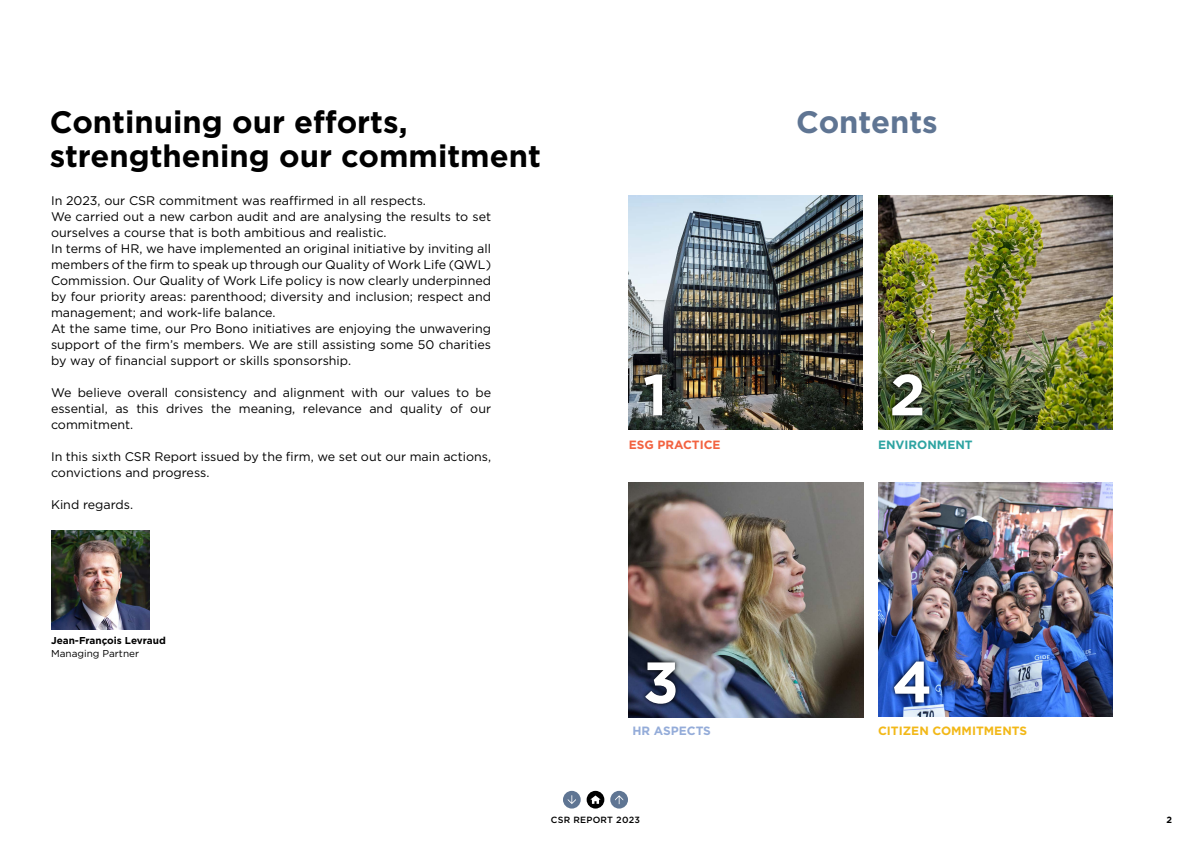
<style>
.page{position:relative;width:1191px;height:842px;background:#fff}
.page>*{position:absolute;margin:0;border:0;box-sizing:border-box;transform-origin:0 0}
.t1{font:700 58px "Gotham";color:#fff}
.t2{font:700 31px/34px "Gotham";color:#000}
.t3{font:700 31px "Gotham";color:#5f7593}
.t4{font:12.5px/16px "Gotham";color:#000}
.t5{font:700 12px "Gotham";color:#f2b818}
.t6{font:700 12px "Gotham";color:#f26240}
.t7{font:700 12px "Gotham";color:#2ea4a2}
.t8{font:700 12px "Gotham";color:#94acd9}
.t9{font:700 10px "Gotham";color:#000}
.t10{font:10px "Gotham";color:#000}
.t11{font:500 9px "Gotham";letter-spacing:.025em;color:#000}
.t12{font:700 9px "Gotham";color:#000}
</style>
<div class="page">
<div style="left:610px;top:791px;width:18px;height:17px;background:#5f7593;border-radius:50%"></div>
<svg style="left:615px;top:795px;width:8px;height:9px"></svg>
<div style="left:563px;top:791px;width:17px;height:17px;background:#5f7593;border-radius:50%"></div>
<svg style="left:568px;top:795px;width:8px;height:9px"></svg>
<div style="left:586px;top:791px;width:18px;height:17px;background:#000;border-radius:50%"></div>
<svg style="left:590px;top:795px;width:10px;height:9px"></svg>
<img style="left:628px;top:196px;width:234px;height:234px">
<img style="left:878px;top:482px;width:234px;height:234px">
<img style="left:629px;top:483px;width:234px;height:234px">
<img style="left:878px;top:195px;width:234px;height:234px">
<img style="left:51px;top:531px;width:99px;height:98px">
<svg style="left:639px;top:369px;width:28px;height:52px"></svg>
<svg style="left:640px;top:657px;width:41px;height:52px;background:#222a3e"></svg>
<svg style="left:886px;top:368px;width:41px;height:53px;background:#313d25"></svg>
<svg style="left:889px;top:656px;width:45px;height:52px;background:#264892"></svg>
<h2 class="t2" style="left:50px;top:104px;width:492px">Continuing our efforts, strengthening our commitment</h2>
<h2 class="t3" style="left:796px;top:101px;width:143px">Contents</h2>
<p class="t4" style="left:51px;top:193px;width:441px">In 2023, our CSR commitment was reaffirmed in all respects.<br>We carried out a new carbon audit and are analysing the results to set ourselves a course that is both ambitious and realistic.<br>In terms of HR, we have implemented an original initiative by inviting all members of the firm to speak up through our Quality of Work Life (QWL)<br>Commission. Our Quality of Work Life policy is now clearly underpinned by four priority areas: parenthood; diversity and inclusion; respect and management; and work-life balance.<br>At the same time, our Pro Bono initiatives are enjoying the unwavering support of the firm’s members. We are still assisting some 50 charities by way of financial support or skills sponsorship.</p>
<p class="t4" style="left:51px;top:385px;width:441px;text-align:justify">We believe overall consistency and alignment with our values to be essential, as this drives the meaning, relevance and quality of our commitment.</p>
<p class="t4" style="left:51px;top:449px;width:441px">In this sixth CSR Report issued by the firm, we set out our main actions, convictions and progress.</p>
<p class="t4" style="left:51px;top:497px;width:84px">Kind regards.</p>
<p class="t9" style="left:51px;top:634px;width:116px">Jean-François Levraud</p>
<p class="t10" style="left:51px;top:647px;width:90px">Managing Partner</p>
<h1 class="t1" style="left:643px;top:356px;width:26px">1</h1>
<p class="t6" style="left:629px;top:436px;width:93px">ESG PRACTICE</p>
<h1 class="t1" style="left:643px;top:644px;width:38px">3</h1>
<h1 class="t1" style="left:889px;top:356px;width:38px">2</h1>
<p class="t7" style="left:878px;top:436px;width:96px">ENVIRONMENT</p>
<h1 class="t1" style="left:892px;top:643px;width:41px">4</h1>
<p class="t8" style="left:632px;top:722px;width:80px">HR ASPECTS</p>
<p class="t5" style="left:878px;top:722px;width:150px">CITIZEN COMMITMENTS</p>
<p class="t11" style="left:551px;top:814px;width:90px">CSR REPORT 2023</p>
<p class="t12" style="left:1166px;top:814px;width:7px">2</p>
</div>
